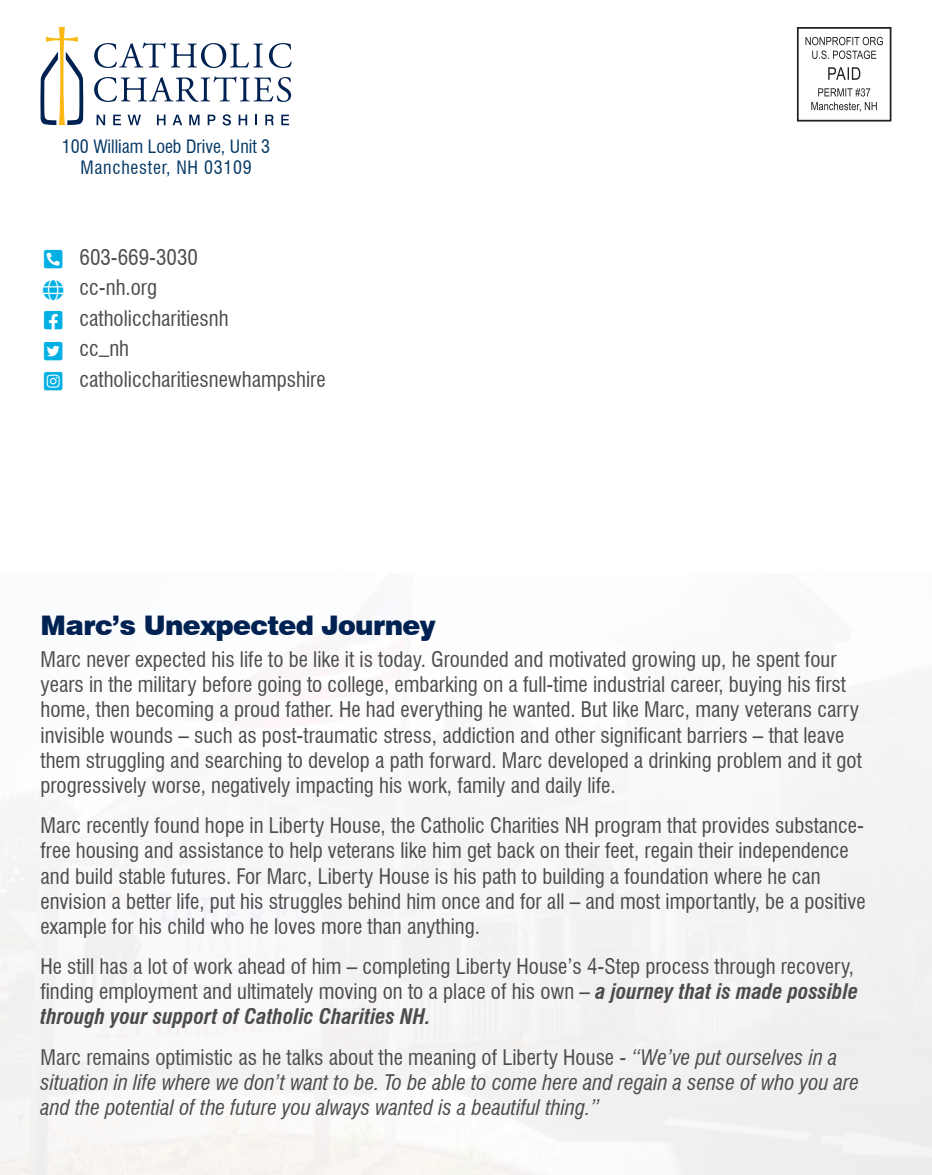
<style>
.page{position:relative;width:932px;height:1175px;background:#fff}
.page>*{position:absolute;margin:0;border:0;box-sizing:border-box;transform-origin:0 0}
.Heading_1{font:900 27px "Swiss 721 BT";letter-spacing:-.025em;color:#002252}
.t1{font:condensed 21px/25.2px "Swiss 721 BT";color:#4b4c4d}
.t2{font:italic condensed 21px/25.2px "Swiss 721 BT";color:#4b4c4d}
.t3{font:21px "Font Awesome 5 Free Solid";color:#00b0e5}
.t4{font:condensed 18px "Swiss 721 BT";color:#053865}
.t5{font:condensed 18px "Swiss 721 BT";letter-spacing:.04em;color:#053865}
.s1{font-weight:700;font-style:italic}
.s2{font-style:normal}
</style>
<div class="page">
<svg style="left:40px;top:27px;width:43px;height:98px"></svg>
<svg style="left:94px;top:42px;width:169px;height:26px"></svg>
<svg style="left:269px;top:43px;width:23px;height:25px"></svg>
<svg style="left:94px;top:76px;width:197px;height:26px"></svg>
<svg style="left:97px;top:115px;width:8px;height:10px"></svg>
<svg style="left:113px;top:115px;width:8px;height:10px"></svg>
<svg style="left:128px;top:115px;width:13px;height:10px"></svg>
<svg style="left:157px;top:115px;width:8px;height:10px"></svg>
<svg style="left:172px;top:115px;width:10px;height:10px"></svg>
<svg style="left:189px;top:115px;width:10px;height:10px"></svg>
<svg style="left:208px;top:115px;width:7px;height:10px"></svg>
<svg style="left:222px;top:114px;width:9px;height:11px"></svg>
<svg style="left:239px;top:115px;width:8px;height:10px"></svg>
<svg style="left:255px;top:115px;width:2px;height:10px"></svg>
<svg style="left:265px;top:115px;width:9px;height:10px"></svg>
<svg style="left:281px;top:115px;width:8px;height:10px"></svg>
<svg style="left:796px;top:27px;width:95px;height:94px"></svg>
<p class="t4" style="left:62px;top:135px;width:210px">100 William Loeb Drive, Unit 3</p>
<p class="t5" style="left:80px;top:157px;width:173px">Manchester, NH 03109</p>
<p class="t3" style="left:44px;top:249px;width:20px">□■▲❑◆●▼</p>
<p class="t1" style="left:80px;top:245px;width:120px">603-669-3030</p>
<p class="t1" style="left:80px;top:275px;width:79px">cc-nh.org</p>
<p class="t1" style="left:80px;top:305px;width:150px">catholiccharitiesnh</p>
<p class="t1" style="left:80px;top:336px;width:51px">cc_nh</p>
<p class="t1" style="left:80px;top:366px;width:247px">catholiccharitiesnewhampshire</p>
<p class="Heading_1" style="left:40px;top:609px;width:396px">Marc’s Unexpected Journey</p>
<p class="t1" style="left:40px;top:646px;width:822px">Marc never expected his life to be like it is today. Grounded and motivated growing up, he spent four years in the military before going to college, embarking on a full-time industrial career, buying his first home, then becoming a proud father. He had everything he wanted. But like Marc, many veterans carry invisible wounds – such as post-traumatic stress, addiction and other significant barriers – that leave them struggling and searching to develop a path forward. Marc developed a drinking problem and it got progressively worse, negatively impacting his work, family and daily life.</p>
<p class="t1" style="left:40px;top:813px;width:826px">Marc recently found hope in Liberty House, the Catholic Charities NH program that provides substance&shy;free housing and assistance to help veterans like him get back on their feet, regain their independence and build stable futures. For Marc, Liberty House is his path to building a foundation where he can envision a better life, put his struggles behind him once and for all – and most importantly, be a positive example for his child who he loves more than anything.</p>
<p class="t1" style="left:40px;top:953px;width:819px">He still has a lot of work ahead of him – completing Liberty House’s 4-Step process through recovery, finding employment and ultimately moving on to a place of his own – <span class="s1">a journey that is made possible through your support of Catholic Charities NH.</span></p>
<p class="t2" style="left:40px;top:1044px;width:820px"><span class="s2">Marc remains optimistic as he talks about the meaning of Liberty House -</span> “We’ve put ourselves in a situation in life where we don’t want to be. To be able to come here and regain a sense of who you are and the potential of the future you always wanted is a beautiful thing.”</p>
</div>
